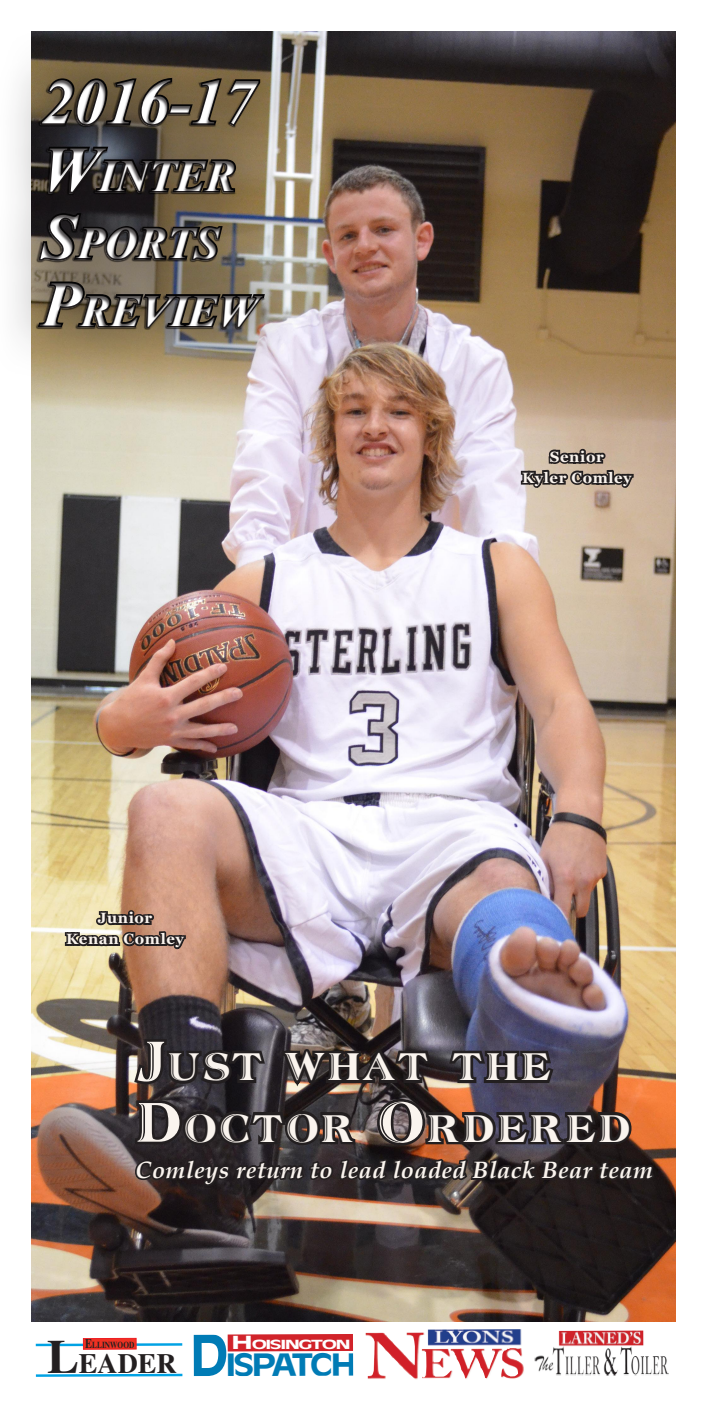
<style>
.page{position:relative;width:707px;height:1418px;background:#fff}
.page>*{position:absolute;margin:0;border:0;box-sizing:border-box;transform-origin:0 0}
.t1{font:italic 700 63.88px "Times New Roman";color:#fff}
.t2{font:italic 700 44.71px/67.4px "Times New Roman";color:#fff}
.Body_text_-_this_one{font:37.98px "Atlantic Inline";letter-spacing:.045em;color:#faf4ee}
.t3{font:700 30.36px "Antique Olive";letter-spacing:-.075em;color:#007bb5;scale:1.23 1}
.t4{font:700 27.82px "Times";letter-spacing:-.005em;color:#231f20}
.Body_text_-_this_one-2{font:italic 700 23.62px "Book Antiqua";letter-spacing:.02em;color:#faf4ee}
.Body_text_-_this_one-3{font:700 14.88px "Georgia";letter-spacing:.04em;color:#faf4ee}
.t5{font:700 12.42px "Antique Olive";letter-spacing:-.075em;color:#fff;scale:1.72 1}
.t6{font:700 9.19px "Times";letter-spacing:-.005em;color:#231f20;scale:.8 1}
.s1{font-size:63.88px}
.s2{font-size:54.25px}
.s3{font-size:47.6px}
.s4{font-size:55.91px}
.s5{font-size:17.68px}
.s6{font-size:13.12px}
</style>
<div class="page">
<img style="left:32px;top:32px;width:643px;height:1289px">
<svg style="left:59px;top:1341px;width:123px;height:6px"></svg>
<svg style="left:35px;top:1373px;width:147px;height:4px"></svg>
<hr style="left:36px;top:1343px;width:16px;height:3px;background:#00a2e4">
<div style="left:83px;top:1338px;width:53px;height:11px;background:#ef3122"></div>
<div style="left:83px;top:1338px;width:53px;height:11px;border:1px solid #ee1d23"></div>
<div style="left:227px;top:1334px;width:126px;height:17px;background:#d1232a"></div>
<img style="left:365px;top:1329px;width:159px;height:51px">
<img style="left:534px;top:1330px;width:134px;height:45px">
<svg style="left:518px;top:446px;width:118px;height:45px;background:#938478"></svg>
<svg style="left:31px;top:31px;width:278px;height:347px;background:#8a7f6f"></svg>
<div style="left:0;top:44px;width:359px;height:313px;background:#231f20;opacity:.75"></div>
<div style="left:37px;top:76px;width:230px;height:252px;background:#231f20;opacity:.63"></div>
<img style="left:98px;top:1036px;width:558px;height:165px">
<svg style="left:63px;top:907px;width:125px;height:45px;background:#9c856f"></svg>
<h1 class="t1" style="left:42px;top:57px;width:214px">2016-17</h1>
<h2 class="t2" style="left:42px;top:141px;width:217px"><span class="s1">W</span>INTER<br><span class="s1">S</span>PORTS<br><span class="s1">P</span>REVIEW</h2>
<p class="Body_text_-_this_one-3" style="left:98px;top:908px;width:56px">Junior</p>
<p class="Body_text_-_this_one-3" style="left:66px;top:929px;width:119px">Kenan Comley</p>
<p class="Body_text_-_this_one-3" style="left:549px;top:447px;width:55px">Senior</p>
<p class="Body_text_-_this_one-3" style="left:521px;top:468px;width:111px">Kyler Comley</p>
<p class="Body_text_-_this_one" style="left:135px;top:1042px;width:417px"><span class="s2">J</span>UST WHAT THE</p>
<p class="Body_text_-_this_one" style="left:135px;top:1104px;width:493px"><span class="s2">D</span>OCTOR <span class="s2">O</span>RDERED</p>
<p class="Body_text_-_this_one-2" style="left:135px;top:1153px;width:518px">Comleys return to lead loaded Black Bear team</p>
<p class="t4" style="left:47px;top:1346px;width:131px"><span class="s3">L</span>EADER</p>
<p class="t3" style="left:189px;top:1346px;width:138px"><span class="s4">D</span>ISPATCH</p>
<p class="t5" style="left:231px;top:1336px;width:71px"><span class="s5">H</span>OISINGTON</p>
<p class="t6" style="left:85px;top:1339px;width:63px"><span class="s6">E</span>LLINWOOD</p>
</div>
